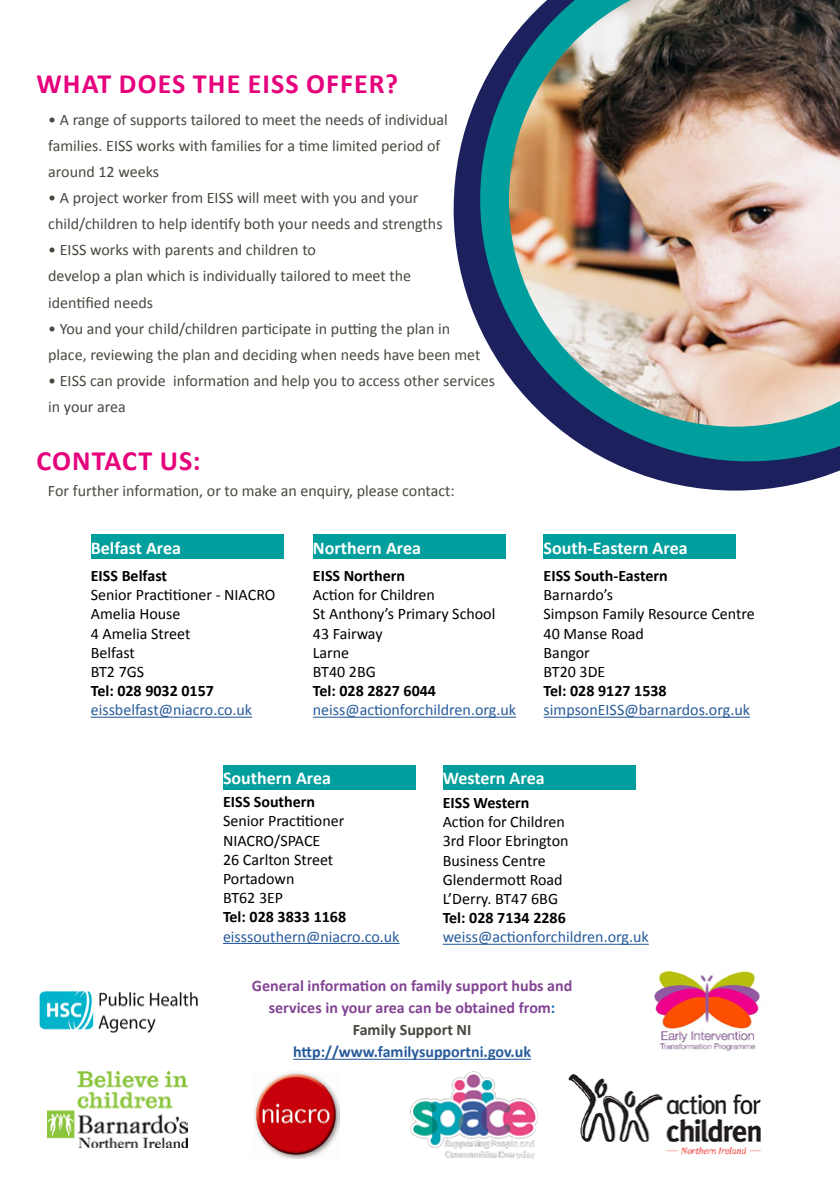
<style>
.page{position:relative;width:840px;height:1191px;background:#fff}
.page>*{position:absolute;margin:0;border:0;box-sizing:border-box;transform-origin:0 0}
.t1{font:700 28px "Calibri";letter-spacing:.04em;color:#e6007c}
.t2{font:700 18px "Calibri";color:#fff}
.t3{font:16px/26px "Calibri";color:#48473f}
.t4{font:16px/19.2px "Calibri";color:#000}
.t5{font:700 16px "Calibri";color:#000}
.t6{font:16px "Calibri";color:#275b9b}
.t7{font:700 16px/22px "Calibri";color:#834594;text-align:center}
.t8{font:700 16px "Calibri";color:#275b9b}
.s1{color:#0b63a7}
.s2{color:#48473f}
</style>
<div class="page">
<img style="left:39px;top:991px;width:159px;height:42px">
<img style="left:654px;top:971px;width:106px;height:80px">
<img style="left:47px;top:1071px;width:140px;height:76px">
<img style="left:568px;top:1074px;width:193px;height:81px">
<img style="left:410px;top:1071px;width:127px;height:87px">
<img style="left:254px;top:1072px;width:85px;height:86px">
<svg style="left:453px;top:90px;width:386px;height:400px"></svg>
<svg style="left:480px;top:43px;width:359px;height:418px"></svg>
<img style="left:508px;top:0;width:331px;height:427px">
<hr style="left:293px;top:1058px;width:237px;height:1px;background:#275b9b">
<hr style="left:91px;top:716px;width:161px;height:1px;background:#275b9b">
<hr style="left:442px;top:943px;width:206px;height:1px;background:#275b9b">
<hr style="left:223px;top:943px;width:176px;height:1px;background:#275b9b">
<hr style="left:313px;top:716px;width:203px;height:1px;background:#275b9b">
<div style="left:91px;top:534px;width:192px;height:25px;background:#009e9d"></div>
<div style="left:442px;top:765px;width:193px;height:25px;background:#009e9d"></div>
<div style="left:313px;top:534px;width:192px;height:25px;background:#009e9d"></div>
<div style="left:223px;top:765px;width:192px;height:25px;background:#009e9d"></div>
<hr style="left:543px;top:716px;width:206px;height:1px;background:#275b9b">
<div style="left:543px;top:534px;width:192px;height:25px;background:#009e9d"></div>
<h1 class="t1" style="left:36px;top:66px;width:363px">WHAT DOES THE EISS OFFER?</h1>
<p class="t3" style="left:48px;top:107px;width:401px">• A range of supports tailored to meet the needs of individual families. EISS works with families for a time limited period of around 12 weeks</p>
<p class="t3" style="left:48px;top:185px;width:395px">• A project worker from EISS will meet with you and your child/children to help identify both your needs and strengths</p>
<p class="t3" style="left:48px;top:237px;width:364px">• EISS works with parents and children to<br>develop a plan which is individually tailored to meet the identified needs</p>
<p class="t3" style="left:48px;top:315px;width:433px">• You and your child/children participate in putting the plan in place, reviewing the plan and deciding when needs have been met</p>
<p class="t3" style="left:48px;top:367px;width:448px">• EISS can provide information and help you to access other services in your area</p>
<h1 class="t1" style="left:36px;top:443px;width:165px">CONTACT US:</h1>
<p class="t3" style="left:48px;top:477px;width:408px">For further information, or to make an enquiry, please contact:</p>
<p class="t2" style="left:91px;top:536px;width:92px">Belfast Area</p>
<p class="t2" style="left:313px;top:536px;width:110px">Northern Area</p>
<p class="t2" style="left:543px;top:536px;width:145px">South-Eastern Area</p>
<p class="t5" style="left:91px;top:565px;width:78px">EISS Belfast</p>
<p class="t4" style="left:91px;top:585px;width:186px">Senior Practitioner - NIACRO<br>Amelia House<br>4 Amelia Street<br>Belfast<br>BT2 7GS</p>
<p class="t5" style="left:91px;top:680px;width:125px">Tel: 028 9032 0157</p>
<p class="t6" style="left:91px;top:700px;width:163px">eissbelfast@niacro.co.uk</p>
<p class="t5" style="left:313px;top:565px;width:94px">EISS Northern</p>
<p class="t4" style="left:313px;top:585px;width:184px">Action for Children<br>St Anthony’s Primary School<br>43 Fairway<br>Larne<br>BT40 2BG</p>
<p class="t5" style="left:313px;top:680px;width:125px">Tel: 028 2827 6044</p>
<p class="t6" style="left:313px;top:700px;width:205px">neiss@actionforchildren.org.uk</p>
<p class="t5" style="left:543px;top:565px;width:125px">EISS South-Eastern</p>
<p class="t4" style="left:543px;top:585px;width:213px">Barnardo’s<br>Simpson Family Resource Centre<br>40 Manse Road<br>Bangor<br>BT20 3DE</p>
<p class="t5" style="left:543px;top:680px;width:125px">Tel: 028 9127 1538</p>
<p class="t6" style="left:543px;top:700px;width:208px">simpsonEISS@barnardos.org.uk</p>
<p class="t2" style="left:223px;top:767px;width:109px">Southern Area</p>
<p class="t5" style="left:223px;top:791px;width:94px">EISS Southern</p>
<p class="t4" style="left:223px;top:811px;width:123px">Senior Practitioner<br>NIACRO/SPACE<br>26 Carlton Street<br>Portadown<br>BT62 3EP</p>
<p class="t5" style="left:223px;top:907px;width:125px">Tel: 028 3833 1168</p>
<p class="t6" style="left:223px;top:926px;width:178px">eisssouthern@niacro.co.uk</p>
<p class="t2" style="left:442px;top:767px;width:103px">Western Area</p>
<p class="t5" style="left:442px;top:792px;width:88px">EISS Western</p>
<p class="t4" style="left:442px;top:812px;width:127px">Action for Children<br>3rd Floor Ebrington<br>Business Centre<br>Glendermott Road<br>L’Derry. BT47 6BG</p>
<p class="t5" style="left:442px;top:907px;width:125px">Tel: 028 7134 2286</p>
<p class="t6" style="left:442px;top:927px;width:207px">weiss@actionforchildren.org.uk</p>
<p class="t7" style="left:252px;top:975px;width:322px">General information on family support hubs and services in your area can be obtained from<span class="s1">:<br></span><span class="s2">Family Support NI</span></p>
<p class="t8" style="left:293px;top:1042px;width:239px">http://www.familysupportni.gov.uk</p>
</div>
